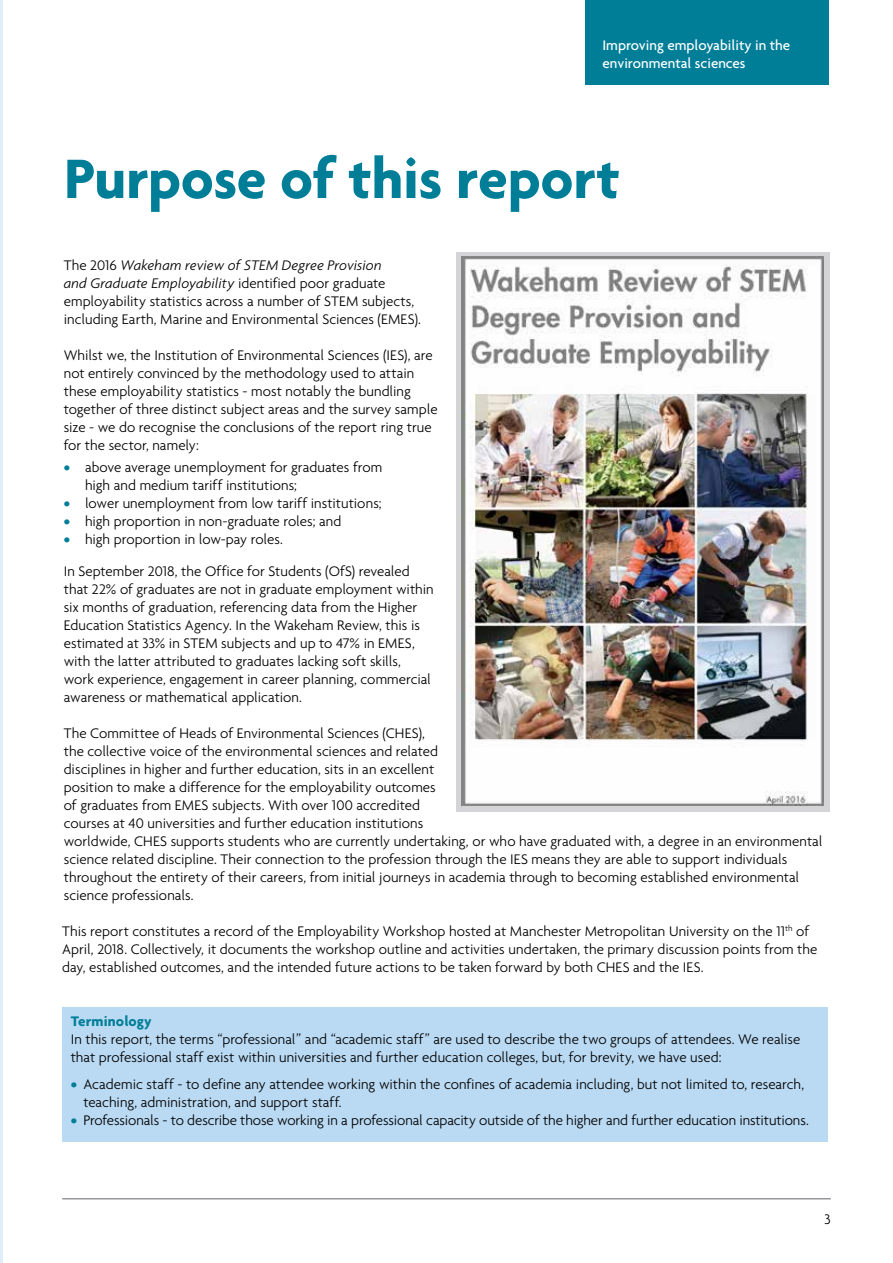
<style>
.page{position:relative;width:893px;height:1263px;background:#fff}
.page>*{position:absolute;margin:0;border:0;box-sizing:border-box;transform-origin:0 0}
.t1{font:700 60px "Agenda";letter-spacing:-.005em;color:#007e98}
.t2{font:300 15px/18px "Agenda";color:#000}
.t3{font:500 15px/18px "Agenda";color:#fff}
.t4{font:700 15px "Agenda";letter-spacing:.01em;color:#007e98}
.s1{font-style:italic}
.s2{font-weight:700;color:#007e98}
</style>
<div class="page">
<hr style="left:0;top:0;width:2px;height:1263px;background:#e1eef9">
<div style="left:456px;top:252px;width:373px;height:559px;background:#d4d4d6"></div>
<img style="left:462px;top:256px;width:362px;height:550px">
<div style="left:62px;top:1007px;width:766px;height:134px;background:#badaf3"></div>
<div style="left:585px;top:0;width:244px;height:85px;background:#007e98"></div>
<hr style="left:62px;top:1198px;width:769px;height:1px;background:#646569">
<p class="t3" style="left:602px;top:36px;width:189px">Improving employability in the environmental sciences</p>
<h1 class="t1" style="left:64px;top:142px;width:557px">Purpose of this report</h1>
<p class="t2" style="left:64px;top:256px;width:359px">The 2016 <span class="s1">Wakeham review of STEM Degree Provision<br>and Graduate Employability</span> identified poor graduate employability statistics across a number of STEM subjects, including Earth, Marine and Environmental Sciences (EMES).</p>
<p class="t2" style="left:64px;top:346px;width:375px">Whilst we, the Institution of Environmental Sciences (IES), are not entirely convinced by the methodology used to attain these employability statistics - most notably the bundling together of three distinct subject areas and the survey sample size - we do recognise the conclusions of the report ring true for the sector, namely:</p>
<p class="t2" style="left:85px;top:458px;width:299px;text-indent:-21px"><span class="s2">•</span> above average unemployment for graduates from high and medium tariff institutions;</p>
<p class="t2" style="left:64px;top:494px;width:319px"><span class="s2">•</span> lower unemployment from low tariff institutions;</p>
<p class="t2" style="left:64px;top:512px;width:279px"><span class="s2">•</span> high proportion in non-graduate roles; and</p>
<p class="t2" style="left:64px;top:523px;width:347px;line-height:31.8px"><span class="s2">•</span> high proportion in low-pay roles.<br>In September 2018, the Office for Students (OfS) revealed</p>
<p class="t2" style="left:64px;top:580px;width:371px">that 22% of graduates are not in graduate employment within six months of graduation, referencing data from the Higher Education Statistics Agency. In the Wakeham Review, this is estimated at 33% in STEM subjects and up to 47% in EMES, with the latter attributed to graduates lacking soft skills, work experience, engagement in career planning, commercial awareness or mathematical application.</p>
<p class="t2" style="left:64px;top:724px;width:376px">The Committee of Heads of Environmental Sciences (CHES), the collective voice of the environmental sciences and related disciplines in higher and further education, sits in an excellent position to make a difference for the employability outcomes of graduates from EMES subjects. With over 100 accredited courses at 40 universities and further education institutions</p>
<p class="t2" style="left:64px;top:832px;width:760px">worldwide, CHES supports students who are currently undertaking, or who have graduated with, a degree in an environmental science related discipline. Their connection to the profession through the IES means they are able to support individuals throughout the entirety of their careers, from initial journeys in academia through to becoming established environmental science professionals.</p>
<p class="t2" style="left:62px;top:922px;width:757px">This report constitutes a record of the Employability Workshop hosted at Manchester Metropolitan University on the 11<sup>th</sup> of<br>April, 2018. Collectively, it documents the workshop outline and activities undertaken, the primary discussion points from the day, established outcomes, and the intended future actions to be taken forward by both CHES and the IES.</p>
<p class="t4" style="left:71px;top:1012px;width:83px">Terminology</p>
<p class="t2" style="left:71px;top:1030px;width:731px">In this report, the terms “professional” and “academic staff” are used to describe the two groups of attendees. We realise that professional staff exist within universities and further education colleges, but, for brevity, we have used:</p>
<p class="t2" style="left:83px;top:1074px;width:722px;text-indent:-13px"><span class="s2">•</span> Academic staff - to define any attendee working within the confines of academia including, but not limited to, research, teaching, administration, and support staff.</p>
<p class="t2" style="left:71px;top:1110px;width:740px"><span class="s2">•</span> Professionals - to describe those working in a professional capacity outside of the higher and further education institutions.</p>
<p class="t2" style="left:824px;top:1210px;width:8px">3</p>
</div>
